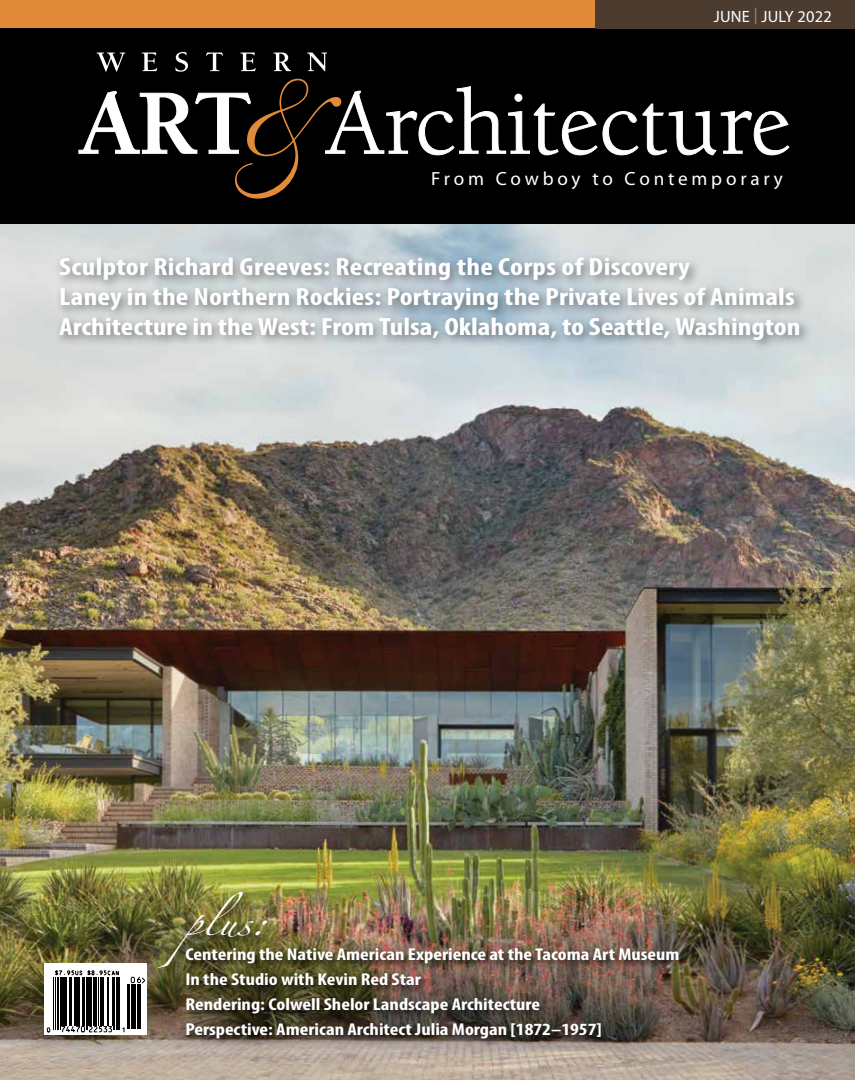
<style>
.page{position:relative;width:855px;height:1080px;background:#fff}
.page>*{position:absolute;margin:0;border:0;box-sizing:border-box;transform-origin:0 0}
.t1{font:25.75px "Zapfino";color:#fff;scale:1.2 1}
.t2{font:700 condensed 25px/30px "Myriad Pro";letter-spacing:.005em;color:#fff;scale:1.2 1}
.t3{font:19.12px "Myriad";letter-spacing:.2em;color:#fff}
.t4{font:700 condensed 17.25px/25px "Myriad Pro";color:#fff;scale:1.2 1}
.t5{font:16.38px "Myriad";letter-spacing:.01em;color:#fff}
.s1{font-family:"Myriad Pro";color:#958f76}
</style>
<div class="page">
<img style="left:0;top:224px;width:855px;height:856px">
<div style="left:0;top:0;width:619px;height:30px;background:#e18a3a"></div>
<svg style="left:45px;top:964px;width:102px;height:71px"></svg>
<hr style="left:54px;top:977px;width:1px;height:52px;background:#000">
<hr style="left:55px;top:977px;width:1px;height:52px;background:#000">
<hr style="left:58px;top:977px;width:1px;height:52px;background:#000">
<hr style="left:60px;top:977px;width:1px;height:52px;background:#000">
<hr style="left:61px;top:977px;width:2px;height:49px;background:#000">
<hr style="left:64px;top:977px;width:1px;height:49px;background:#000">
<hr style="left:66px;top:977px;width:1px;height:49px;background:#000">
<hr style="left:69px;top:977px;width:1px;height:49px;background:#000">
<hr style="left:71px;top:977px;width:1px;height:49px;background:#000">
<hr style="left:74px;top:977px;width:1px;height:49px;background:#000">
<hr style="left:76px;top:977px;width:2px;height:49px;background:#000">
<hr style="left:79px;top:977px;width:1px;height:49px;background:#000">
<hr style="left:82px;top:977px;width:2px;height:49px;background:#000">
<hr style="left:84px;top:977px;width:1px;height:49px;background:#000">
<hr style="left:86px;top:977px;width:1px;height:52px;background:#000">
<hr style="left:87px;top:977px;width:1px;height:52px;background:#000">
<hr style="left:89px;top:977px;width:1px;height:49px;background:#000">
<hr style="left:91px;top:977px;width:1px;height:49px;background:#000">
<hr style="left:94px;top:977px;width:1px;height:49px;background:#000">
<hr style="left:96px;top:977px;width:1px;height:49px;background:#000">
<hr style="left:98px;top:977px;width:1px;height:49px;background:#000">
<hr style="left:101px;top:977px;width:2px;height:49px;background:#000">
<hr style="left:103px;top:977px;width:1px;height:49px;background:#000">
<hr style="left:107px;top:977px;width:1px;height:49px;background:#000">
<hr style="left:108px;top:977px;width:1px;height:49px;background:#000">
<hr style="left:112px;top:977px;width:1px;height:49px;background:#000">
<hr style="left:113px;top:977px;width:2px;height:52px;background:#000">
<hr style="left:116px;top:977px;width:1px;height:52px;background:#000">
<hr style="left:118px;top:977px;width:1px;height:52px;background:#000">
<hr style="left:120px;top:977px;width:1px;height:52px;background:#000">
<hr style="left:127px;top:984px;width:1px;height:45px;background:#000">
<hr style="left:129px;top:984px;width:1px;height:45px;background:#000">
<hr style="left:131px;top:984px;width:1px;height:45px;background:#000">
<hr style="left:133px;top:984px;width:2px;height:45px;background:#000">
<hr style="left:136px;top:984px;width:1px;height:45px;background:#000">
<hr style="left:137px;top:984px;width:1px;height:45px;background:#000">
<hr style="left:138px;top:984px;width:3px;height:45px;background:#000">
<svg style="left:47px;top:1027px;width:3px;height:5px"></svg>
<svg style="left:61px;top:1026px;width:51px;height:7px"></svg>
<svg style="left:122px;top:1027px;width:3px;height:5px"></svg>
<svg style="left:55px;top:970px;width:64px;height:5px"></svg>
<svg style="left:131px;top:976px;width:15px;height:8px"></svg>
<div style="left:0;top:29px;width:855px;height:195px;background:#000"></div>
<svg style="left:78px;top:86px;width:712px;height:70px"></svg>
<svg style="left:97px;top:52px;width:246px;height:147px"></svg>
<div style="left:595px;top:0;width:260px;height:29px;background:#4c3b2f"></div>
<div style="left:155px;top:889px;width:534px;height:160px;background:#000;opacity:.55"></div>
<div style="left:54px;top:253px;width:757px;height:99px;background:#000;opacity:.45"></div>
<p class="t5" style="left:714px;top:8px;width:119px">JUNE <span class="s1">|</span> JULY 2022</p>
<p class="t3" style="left:431px;top:169px;width:353px">From Cowboy to Contemporary</p>
<h2 class="t2" style="left:59px;top:252px;width:619px">Sculptor Richard Greeves: Recreating the Corps of Discovery<br>Laney in the Northern Rockies: Portraying the Private Lives of Animals<br>Architecture in the West: From Tulsa, Oklahoma, to Seattle, Washington</h2>
<h1 class="t1" style="left:185px;top:911px;width:70px">plus :</h1>
<p class="t4" style="left:185px;top:942px;width:413px">Centering the Native American Experience at the Tacoma Art Museum In the Studio with Kevin Red Star<br>Rendering: Colwell Shelor Landscape Architecture<br>Perspective: American Architect Julia Morgan [1872–1957]</p>
</div>
